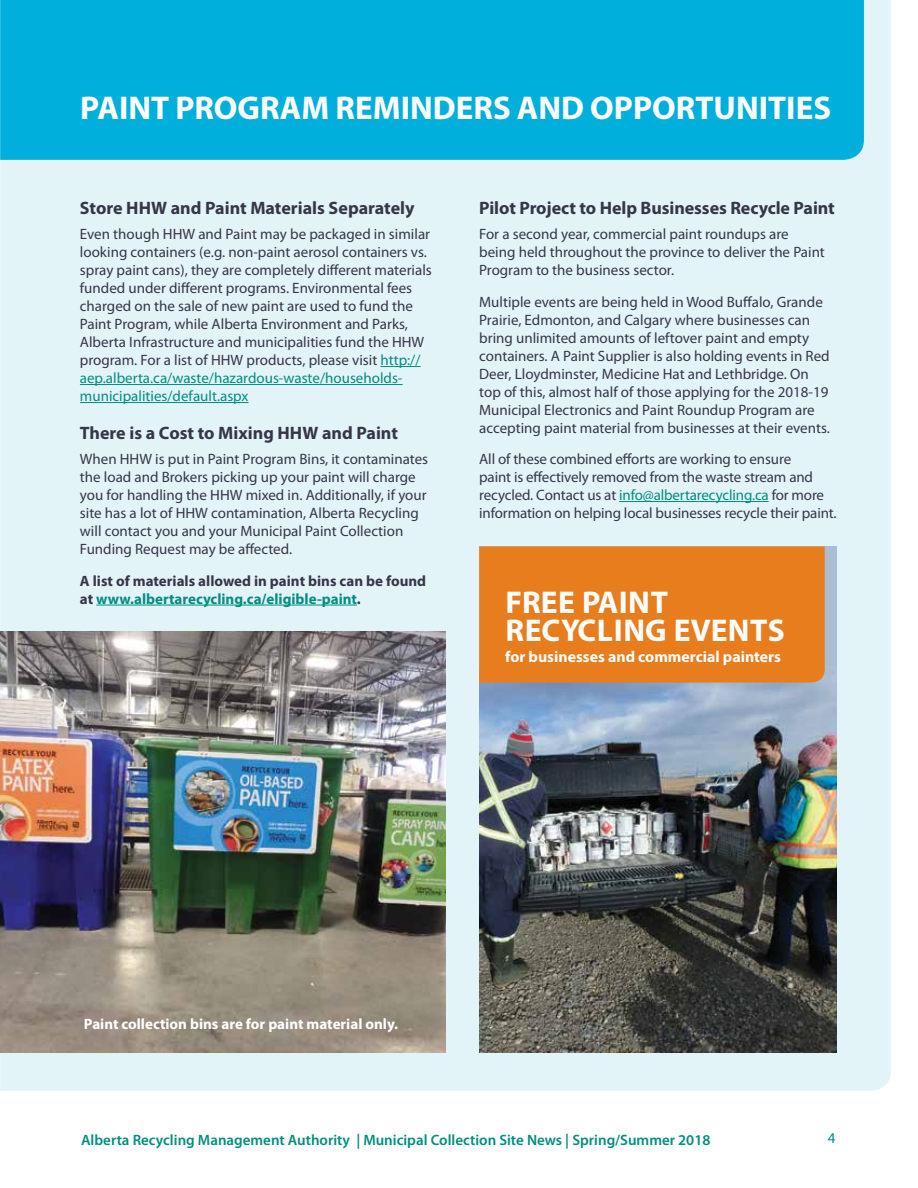
<style>
.page{position:relative;width:918px;height:1188px;background:#fff}
.page>*{position:absolute;margin:0;border:0;box-sizing:border-box;transform-origin:0 0}
.t1{font:700 33px "Myriad Pro";color:#fff}
.t2{font:700 31.5px/27.6px "Myriad Pro";letter-spacing:.01em;color:#fff}
.t3{font:700 18px "Myriad Pro";letter-spacing:-.005em;color:#373549}
.t4{font:700 15.75px "Myriad Pro";color:#fff}
.t5{font:15px/18px "Myriad Pro";color:#373549}
.t6{font:700 15px/18px "Myriad Pro";color:#373549}
.t7{font:600 15px "Myriad Pro";color:#008e7f}
.t8{font:700 15px "Myriad Pro";color:#fff}
.t9{font:15px "Myriad Pro";color:#008e7f}
.s1{color:#008e7f}
</style>
<div class="page">
<div style="left:0;top:0;width:891px;height:1091px;background:#e3f4f9"></div>
<hr style="left:380px;top:366px;width:41px;height:1px;background:#008e7f">
<hr style="left:80px;top:384px;width:323px;height:1px;background:#008e7f">
<hr style="left:80px;top:402px;width:169px;height:1px;background:#008e7f">
<hr style="left:96px;top:605px;width:261px;height:1px;background:#008e7f">
<div style="left:0;top:0;width:864px;height:160px;background:#00afdb"></div>
<img style="left:0;top:632px;width:445px;height:421px">
<hr style="left:619px;top:501px;width:150px;height:1px;background:#008e7f">
<img style="left:479px;top:666px;width:358px;height:387px">
<div style="left:479px;top:546px;width:346px;height:137px;background:#e87d1e"></div>
<h1 class="t1" style="left:80px;top:90px;width:752px">PAINT PROGRAM REMINDERS AND OPPORTUNITIES</h1>
<p class="t3" style="left:80px;top:198px;width:336px">Store HHW and Paint Materials Separately</p>
<p class="t5" style="left:80px;top:225px;width:353px">Even though HHW and Paint may be packaged in similar looking containers (e.g. non-paint aerosol containers vs. spray paint cans), they are completely different materials funded under different programs. Environmental fees charged on the sale of new paint are used to fund the Paint Program, while Alberta Environment and Parks, Alberta Infrastructure and municipalities fund the HHW program. For a list of HHW products, please visit <span class="s1">http:// aep.alberta.ca/waste/hazardous-waste/households&shy;municipalities/default.aspx</span></p>
<p class="t3" style="left:80px;top:423px;width:320px">There is a Cost to Mixing HHW and Paint</p>
<p class="t5" style="left:80px;top:450px;width:350px">When HHW is put in Paint Program Bins, it contaminates the load and Brokers picking up your paint will charge you for handling the HHW mixed in. Additionally, if your site has a lot of HHW contamination, Alberta Recycling will contact you and your Municipal Paint Collection Funding Request may be affected.</p>
<p class="t6" style="left:80px;top:572px;width:348px">A list of materials allowed in paint bins can be found at <span class="s1">www.albertarecycling.ca/eligible-paint</span>.</p>
<p class="t3" style="left:479px;top:198px;width:357px">Pilot Project to Help Businesses Recycle Paint</p>
<p class="t5" style="left:479px;top:225px;width:347px">For a second year, commercial paint roundups are being held throughout the province to deliver the Paint<br>Program to the business sector.</p>
<p class="t5" style="left:479px;top:293px;width:352px">Multiple events are being held in Wood Buffalo, Grande Prairie, Edmonton, and Calgary where businesses can bring unlimited amounts of leftover paint and empty containers. A Paint Supplier is also holding events in Red Deer, Lloydminster, Medicine Hat and Lethbridge. On top of this, almost half of those applying for the 2018-19<br>Municipal Electronics and Paint Roundup Program are accepting paint material from businesses at their events.</p>
<p class="t5" style="left:479px;top:450px;width:359px">All of these combined efforts are working to ensure<br>paint is effectively removed from the waste stream and recycled. Contact us at <span class="s1">info@albertarecycling.ca</span> for more information on helping local businesses recycle their paint.</p>
<h2 class="t2" style="left:505px;top:589px;width:281px">FREE PAINT<br>RECYCLING EVENTS</h2>
<p class="t4" style="left:505px;top:648px;width:277px">for businesses and commercial painters</p>
<p class="t8" style="left:84px;top:1016px;width:316px">Paint collection bins are for paint material only.</p>
<p class="t7" style="left:81px;top:1131px;width:631px">Alberta Recycling Management Authority | Municipal Collection Site News | Spring/Summer 2018</p>
<p class="t9" style="left:828px;top:1130px;width:9px">4</p>
</div>
